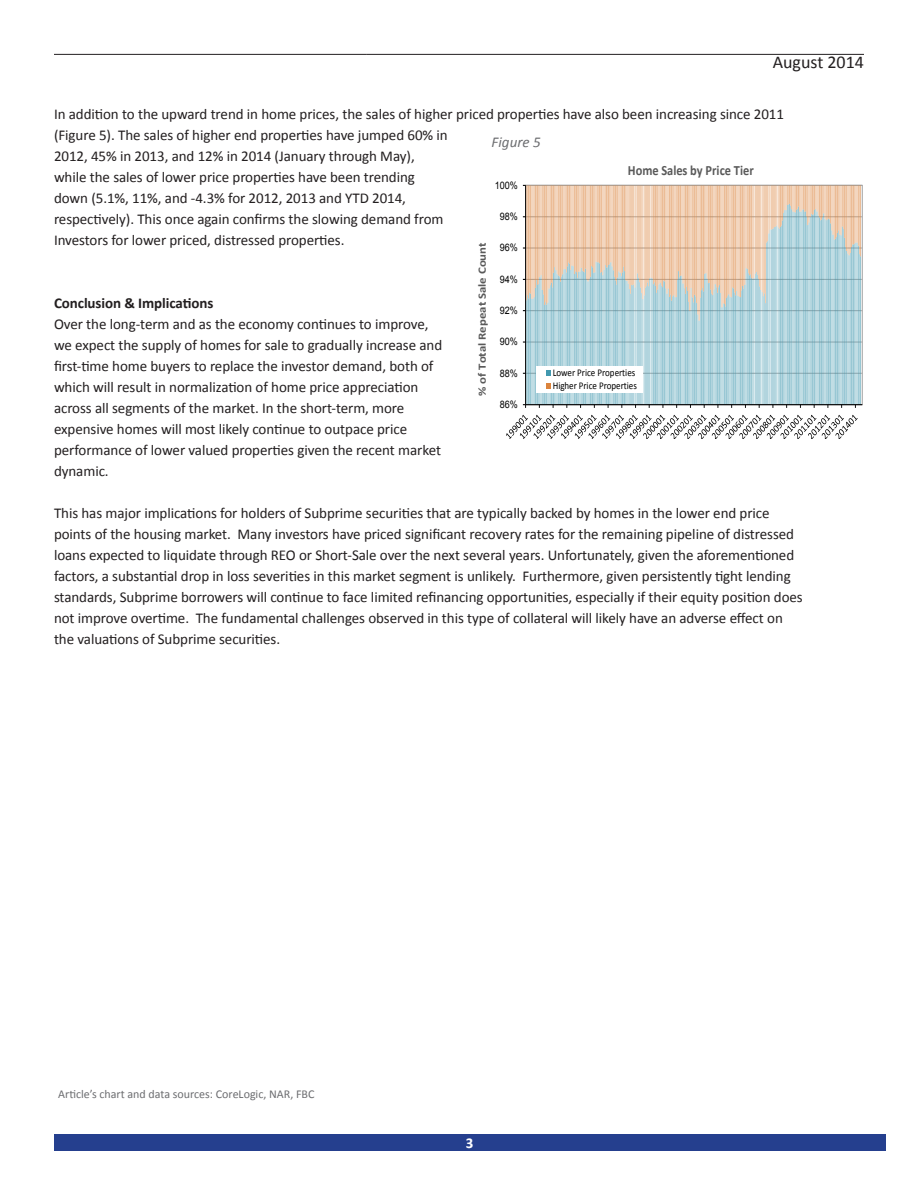
<style>
.page{position:relative;width:918px;height:1188px;background:#fff}
.page>*{position:absolute;margin:0;border:0;box-sizing:border-box;transform-origin:0 0}
.t1{font:18px "Calibri";color:#231f20}
.Body{font:15px/21px "Calibri";letter-spacing:-.005em;color:#231f20}
.Body-2{font:700 15px "Calibri";letter-spacing:-.005em;color:#231f20}
.graphic_title{font:italic 15px "Calibri";color:#6c6d70}
.t2{font:700 15px "Calibri";color:#fff}
.t3{font:700 14.1px "Calibri";color:#595959;scale:.88 1}
.graphic_title-2{font:12px "Calibri";color:#6c6d70}
.t4{font:700 11.25px "Calibri";letter-spacing:.005em;color:#595959;scale:1.14 1}
.t5{font:10.35px/13px "Calibri";letter-spacing:-.005em;color:#000;scale:.88 1}
.t6{font:10.35px "Arial";letter-spacing:-.005em;color:#000;scale:.88 1}
</style>
<div class="page">
<div style="left:54px;top:1134px;width:832px;height:16px;background:#253f8e"></div>
<hr style="left:54px;top:54px;width:312px;height:1px;background:#231f20">
<hr style="left:366px;top:54px;width:498px;height:1px;background:#231f20">
<svg style="left:526px;top:321px;width:335px;height:83px;background:#b2d4dd"></svg>
<svg style="left:526px;top:186px;width:335px;height:135px;background:#d6cfc1"></svg>
<hr style="left:525px;top:185px;width:1px;height:220px;background:#000">
<svg style="left:523px;top:342px;width:339px;height:1px"></svg>
<svg style="left:523px;top:310px;width:339px;height:1px"></svg>
<svg style="left:523px;top:279px;width:339px;height:1px"></svg>
<svg style="left:523px;top:248px;width:339px;height:1px"></svg>
<svg style="left:523px;top:217px;width:339px;height:1px"></svg>
<svg style="left:523px;top:185px;width:339px;height:1px"></svg>
<hr style="left:526px;top:404px;width:336px;height:1px;background:#000">
<svg style="left:506px;top:415px;width:352px;height:24px"></svg>
<div style="left:536px;top:367px;width:107px;height:26px;background:#fff"></div>
<svg style="left:523px;top:370px;width:339px;height:6px"></svg>
<svg style="left:546px;top:383px;width:5px;height:6px"></svg>
<p class="t1" style="left:773px;top:51px;width:93px">August 2014</p>
<p class="Body" style="left:54px;top:104px;width:732px">In addition to the upward trend in home prices, the sales of higher priced properties have also been increasing since 2011 (Figure 5). The sales of higher end properties have jumped 60% in<br>2012, 45% in 2013, and 12% in 2014 (January through May),<br>while the sales of lower price properties have been trending<br>down (5.1%, 11%, and -4.3% for 2012, 2013 and YTD 2014,<br>respectively). This once again confirms the slowing demand from<br>Investors for lower priced, distressed properties.</p>
<p class="graphic_title" style="left:492px;top:132px;width:51px">Figure 5</p>
<p class="t3" style="left:628px;top:161px;width:144px">Home Sales by Price Tier</p>
<p class="t6" style="left:495px;top:178px;width:28px">100%</p>
<p class="t6" style="left:500px;top:210px;width:22px">98%</p>
<p class="t4" style="left:475px;top:396px;width:136px;rotate:-90deg">% of Total Repeat Sale Count</p>
<p class="t6" style="left:500px;top:241px;width:22px">96%</p>
<p class="t6" style="left:500px;top:272px;width:22px">94%</p>
<p class="Body-2" style="left:54px;top:294px;width:161px">Conclusion &amp; Implications</p>
<p class="Body" style="left:54px;top:314px;width:390px">Over the long-term and as the economy continues to improve, we expect the supply of homes for sale to gradually increase and first-time home buyers to replace the investor demand, both of which will result in normalization of home price appreciation across all segments of the market. In the short-term, more expensive homes will most likely continue to outpace price performance of lower valued properties given the recent market dynamic.</p>
<p class="Body" style="left:54px;top:503px;width:750px">This has major implications for holders of Subprime securities that are typically backed by homes in the lower end price points of the housing market. Many investors have priced significant recovery rates for the remaining pipeline of distressed loans expected to liquidate through REO or Short-Sale over the next several years. Unfortunately, given the aforementioned factors, a substantial drop in loss severities in this market segment is unlikely. Furthermore, given persistently tight lending standards, Subprime borrowers will continue to face limited refinancing opportunities, especially if their equity position does not improve overtime. The fundamental challenges observed in this type of collateral will likely have an adverse effect on the valuations of Subprime securities.</p>
<p class="t6" style="left:500px;top:304px;width:22px">92%</p>
<p class="t6" style="left:500px;top:335px;width:22px">90%</p>
<p class="t6" style="left:500px;top:366px;width:22px">88%</p>
<p class="t5" style="left:553px;top:366px;width:97px">Lower Price Properties<br>Higher Price Properties</p>
<p class="t6" style="left:500px;top:397px;width:22px">86%</p>
<p class="graphic_title-2" style="left:58px;top:1086px;width:258px">Article’s chart and data sources: CoreLogic, NAR, FBC</p>
<p class="t2" style="left:466px;top:1133px;width:9px">3</p>
</div>
